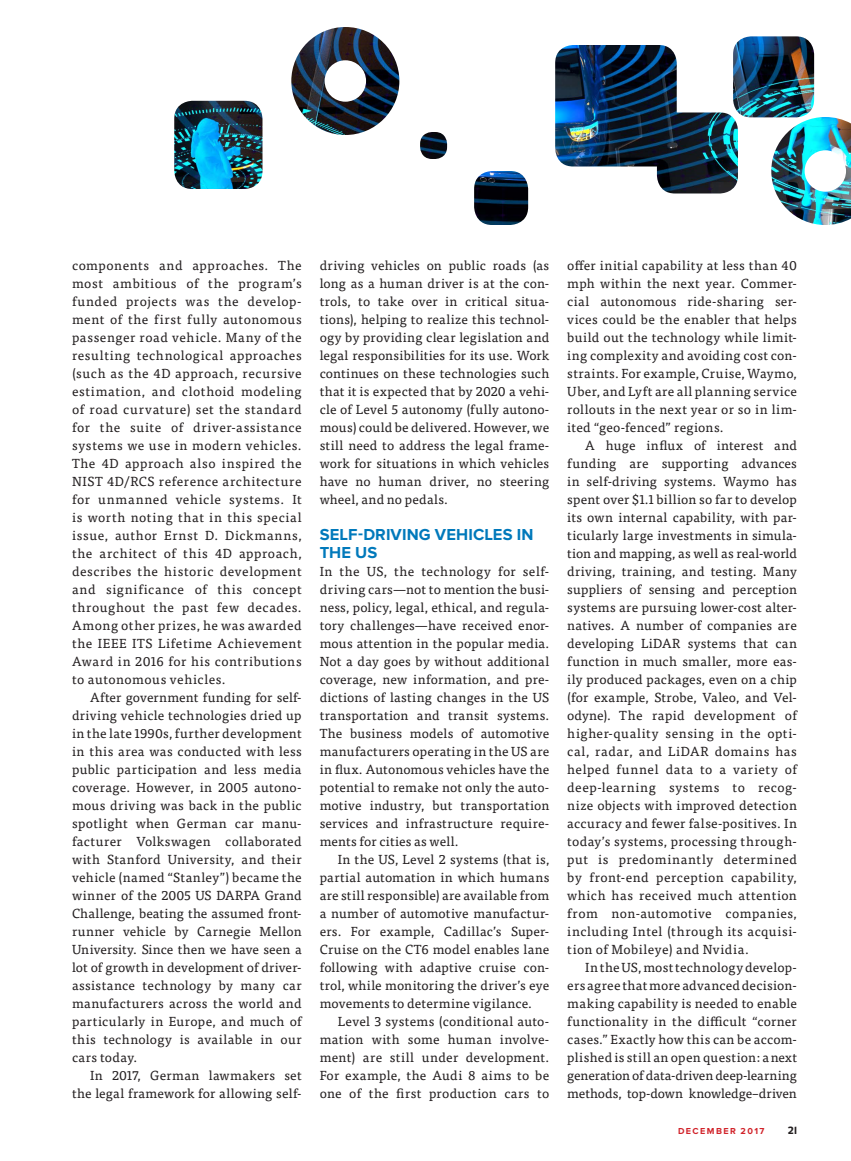
<style>
.page{position:relative;width:851px;height:1161px;background:#fff}
.page>*{position:absolute;margin:0;border:0;box-sizing:border-box;transform-origin:0 0}
.t1{font:700 16.5px/18px "Proxima Nova";letter-spacing:.005em;color:#0079bb}
.t2{font:13.2px/18px "Tisa Pro";letter-spacing:.025em;color:#231f20;text-align:justify}
.t3{font:700 10.5px "Enzo OT";color:#231f20}
.t4{font:700 9px "Proxima Nova";letter-spacing:.155em;color:#d1232a}
</style>
<div class="page">
<img style="left:174px;top:27px;width:676px;height:198px">
<p class="t2" style="left:72px;top:256px;width:231px">components and approaches. The most ambitious of the program’s funded projects was the develop&shy;ment of the first fully autonomous passenger road vehicle. Many of the resulting technological approaches (such as the 4D approach, recursive estimation, and clothoid modeling of road curvature) set the standard for the suite of driver-assistance systems we use in modern vehicles.<br>The 4D approach also inspired the NIST 4D/RCS reference architecture for unmanned vehicle systems. It is worth noting that in this special issue, author Ernst D. Dickmanns, the architect of this 4D approach, describes the historic development and significance of this concept throughout the past few decades.<br>Among other prizes, he was awarded the IEEE ITS Lifetime Achievement Award in 2016 for his contributions to autonomous vehicles.</p>
<p class="t2" style="left:72px;top:687px;width:231px;text-indent:18px">After government funding for self&shy;driving vehicle technologies dried up in the late 1990s, further development in this area was conducted with less public participation and less media coverage. However, in 2005 autono&shy;mous driving was back in the public spotlight when German car manu&shy;facturer Volkswagen collaborated with Stanford University, and their vehicle (named “Stanley”) became the winner of the 2005 US DARPA Grand Challenge, beating the assumed front&shy;runner vehicle by Carnegie Mellon University. Since then we have seen a lot of growth in development of driver&shy;assistance technology by many car manufacturers across the world and particularly in Europe, and much of this technology is available in our cars today.</p>
<p class="t2" style="left:72px;top:1065px;width:231px;text-align:right">In 2017, German lawmakers set the legal framework for allowing self-</p>
<p class="t2" style="left:319px;top:255px;width:231px">driving vehicles on public roads (as long as a human driver is at the con&shy;trols, to take over in critical situa&shy;tions), helping to realize this technol&shy;ogy by providing clear legislation and legal responsibilities for its use. Work continues on these technologies such that it is expected that by 2020 a vehi&shy;cle of Level 5 autonomy (fully autono&shy;mous) could be delivered. However, we still need to address the legal frame&shy;work for situations in which vehicles have no human driver, no steering wheel, and no pedals.</p>
<p class="t1" style="left:320px;top:526px;width:215px">SELF-DRIVING VEHICLES IN<br>THE US</p>
<p class="t2" style="left:320px;top:562px;width:231px">In the US, the technology for self&shy;driving cars—not to mention the busi&shy;ness, policy, legal, ethical, and regula&shy;tory challenges—have received enor&shy;mous attention in the popular media.<br>Not a day goes by without additional coverage, new information, and pre&shy;dictions of lasting changes in the US transportation and transit systems.<br>The business models of automotive manufacturers operating in the US are in flux. Autonomous vehicles have the potential to remake not only the auto&shy;motive industry, but transportation services and infrastructure require&shy;ments for cities as well.</p>
<p class="t2" style="left:320px;top:850px;width:231px;text-indent:18px">In the US, Level 2 systems (that is, partial automation in which humans are still responsible) are available from a number of automotive manufactur&shy;ers. For example, Cadillac’s Super-Cruise on the CT6 model enables lane following with adaptive cruise con&shy;trol, while monitoring the driver’s eye movements to determine vigilance.</p>
<p class="t2" style="left:319px;top:1011px;width:231px;text-indent:18px">Level 3 systems (conditional auto&shy;mation with some human involve&shy;ment) are still under development.<br>For example, the Audi 8 aims to be one of the first production cars to</p>
<p class="t2" style="left:567px;top:255px;width:231px">offer initial capability at less than 40 mph within the next year. Commer&shy;cial autonomous ride-sharing ser&shy;vices could be the enabler that helps build out the technology while limit&shy;ing complexity and avoiding cost con&shy;straints. For example, Cruise, Waymo, Uber, and Lyft are all planning service rollouts in the next year or so in lim&shy;ited “geo-fenced” regions.</p>
<p class="t2" style="left:567px;top:435px;width:231px;text-indent:18px">A huge influx of interest and funding are supporting advances in self-driving systems. Waymo has spent over $1.1 billion so far to develop its own internal capability, with par&shy;ticularly large investments in simula&shy;tion and mapping, as well as real-world driving, training, and testing. Many suppliers of sensing and perception systems are pursuing lower-cost alter&shy;natives. A number of companies are developing LiDAR systems that can function in much smaller, more eas&shy;ily produced packages, even on a chip (for example, Strobe, Valeo, and Vel&shy;odyne). The rapid development of higher-quality sensing in the opti&shy;cal, radar, and LiDAR domains has helped funnel data to a variety of deep-learning systems to recog&shy;nize objects with improved detection accuracy and fewer false-positives. In today’s systems, processing through&shy;put is predominantly determined by front-end perception capability, which has received much attention from non-automotive companies, including Intel (through its acquisi&shy;tion of Mobileye) and Nvidia.</p>
<p class="t2" style="left:567px;top:957px;width:231px;text-indent:18px">In the US, most technology develop&shy;ers agree that more advanced decision&shy;making capability is needed to enable functionality in the difficult “corner cases.” Exactly how this can be accom&shy;plished is still an open question: a next generation of data-driven deep-learning methods, top-down knowledge–driven</p>
<p class="t4" style="left:678px;top:1126px;width:88px">DECEMBER 2017</p>
<p class="t3" style="left:787px;top:1124px;width:11px">21</p>
</div>
